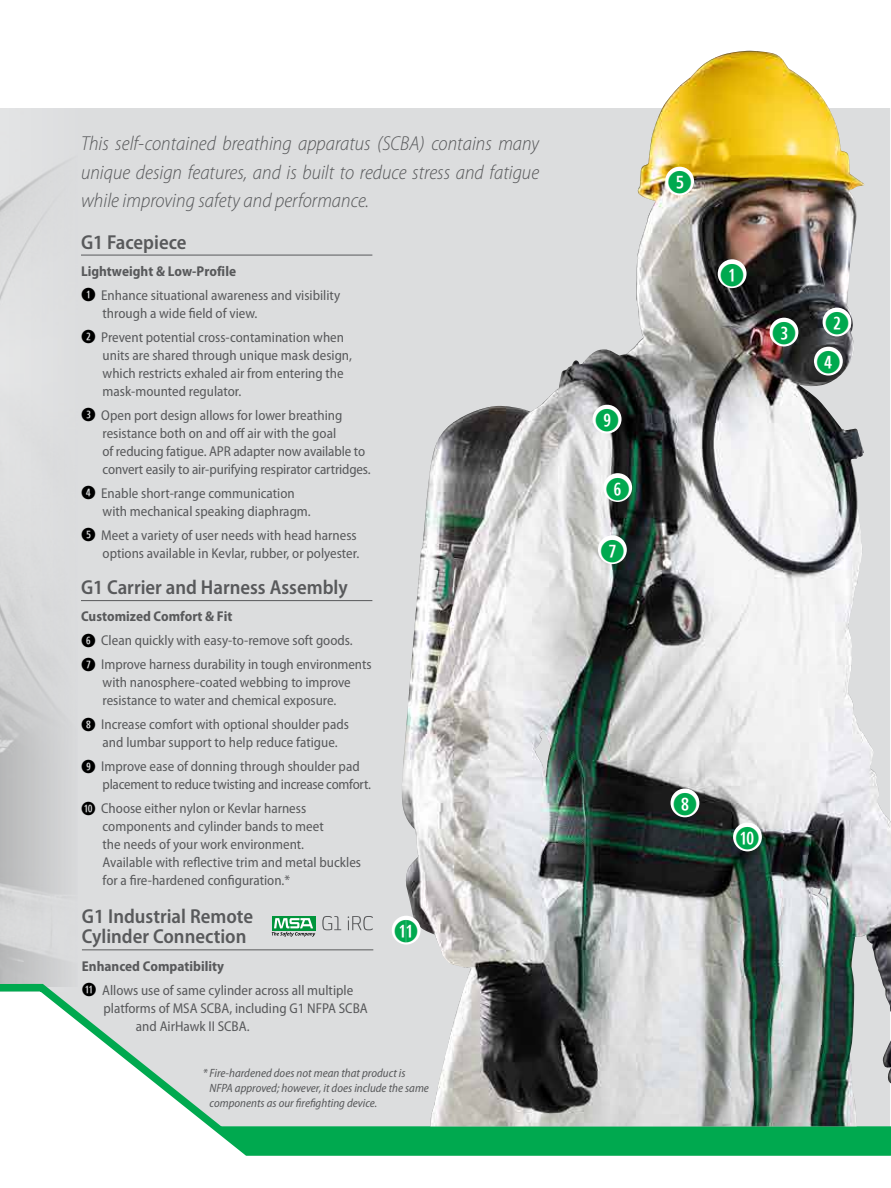
<style>
.page{position:relative;width:891px;height:1188px;background:#fff}
.page>*{position:absolute;margin:0;border:0;box-sizing:border-box;transform-origin:0 0}
.t1{font:700 30px "Combi Numerals Pro";color:#00a94f}
.t2{font:italic 300 semi-condensed 20.25px/28.5px "Myriad Pro";color:#58595b;text-align:justify}
.t3{font:600 semi-condensed 20.25px/20.2px "Myriad Pro";color:#58595b}
.t4{font:semi-condensed 14.25px/18px "Myriad Pro";color:#58595b}
.t5{font:semi-condensed 14.25px/18px "Myriad Pro";letter-spacing:-.02em;color:#58595b}
.t6{font:italic semi-condensed 12px/15px "Myriad Pro";color:#58595b}
.s1{font-weight:700}
.s2{font-family:"Combi Numerals Pro";font-weight:700;font-stretch:normal;font-size:18px;color:#000}
</style>
<div class="page">
<div style="left:81px;top:108px;width:319px;height:872px;background:#dcddde"></div>
<svg style="left:0;top:108px;width:81px;height:872px;background:#d6d7d8"></svg>
<svg style="left:0;top:980px;width:891px;height:176px"></svg>
<div style="left:217px;top:1126px;width:674px;height:27px;background:#00a94f"></div>
<img style="left:400px;top:54px;width:491px;height:1072px">
<hr style="left:81px;top:255px;width:291px;height:1px;background:#58595b">
<hr style="left:81px;top:600px;width:291px;height:1px;background:#58595b">
<hr style="left:82px;top:949px;width:291px;height:1px;background:#58595b">
<div style="left:718px;top:259px;width:29px;height:29px;background:#fff;border-radius:50%"></div>
<div style="left:823px;top:308px;width:28px;height:28px;background:#fff;border-radius:50%"></div>
<div style="left:770px;top:318px;width:28px;height:29px;background:#fff;border-radius:50%"></div>
<div style="left:665px;top:167px;width:29px;height:29px;background:#fff;border-radius:50%"></div>
<div style="left:598px;top:535px;width:29px;height:29px;background:#fff;border-radius:50%"></div>
<div style="left:603px;top:473px;width:29px;height:29px;background:#fff;border-radius:50%"></div>
<div style="left:593px;top:405px;width:29px;height:29px;background:#fff;border-radius:50%"></div>
<div style="left:733px;top:823px;width:29px;height:28px;background:#fff;border-radius:50%"></div>
<div style="left:392px;top:916px;width:29px;height:29px;background:#fff;border-radius:50%"></div>
<div style="left:671px;top:789px;width:28px;height:28px;background:#fff;border-radius:50%"></div>
<div style="left:814px;top:347px;width:29px;height:29px;background:#fff;border-radius:50%"></div>
<svg style="left:322px;top:916px;width:19px;height:14px"></svg>
<svg style="left:348px;top:916px;width:25px;height:14px"></svg>
<div style="left:272px;top:916px;width:43px;height:14px;background:#00953b"></div>
<svg style="left:272px;top:918px;width:43px;height:19px"></svg>
<h2 class="t2" style="left:81px;top:129px;width:460px">This self-contained breathing apparatus (SCBA) contains many unique design features, and is built to reduce stress and fatigue while improving safety and performance.</h2>
<h2 class="t3" style="left:81px;top:231px;width:107px">G1 Facepiece</h2>
<p class="t4" style="left:81px;top:259px;width:261px;line-height:24px"><span class="s1">Lightweight &amp; Low-Profile<br></span><span class="s2">Q</span> Enhance situational awareness and visibility</p>
<p class="t4" style="left:81px;top:301px;width:265px;line-height:24px;text-indent:22px">through a wide field of view.<br><span class="s2">W</span> Prevent potential cross-contamination when</p>
<p class="t4" style="left:103px;top:346px;width:251px">units are shared through unique mask design, which restricts exhaled air from entering the mask-mounted regulator.</p>
<p class="t4" style="left:103px;top:406px;width:270px;text-indent:-22px"><span class="s2">E</span> Open port design allows for lower breathing resistance both on and off air with the goal<br>of reducing fatigue. APR adapter now available to convert easily to air-purifying respirator cartridges.</p>
<p class="t4" style="left:103px;top:484px;width:210px;text-indent:-22px"><span class="s2">R</span> Enable short-range communication with mechanical speaking diaphragm.</p>
<p class="t4" style="left:81px;top:526px;width:280px;text-align:right"><span class="s2">T</span> Meet a variety of user needs with head harness options available in Kevlar, rubber, or polyester.</p>
<h2 class="t3" style="left:81px;top:577px;width:268px">G1 Carrier and Harness Assembly</h2>
<p class="t4" style="left:81px;top:604px;width:292px;line-height:24px"><span class="s1">Customized Comfort &amp; Fit<br></span><span class="s2">Y</span> Clean quickly with easy-to-remove soft goods.<br><span class="s2">U</span> Improve harness durability in tough environments</p>
<p class="t4" style="left:103px;top:673px;width:250px">with nanosphere-coated webbing to improve resistance to water and chemical exposure.</p>
<p class="t4" style="left:103px;top:715px;width:248px;text-indent:-22px"><span class="s2">I</span> Increase comfort with optional shoulder pads and lumbar support to help reduce fatigue.</p>
<p class="t5" style="left:103px;top:757px;width:270px;text-indent:-22px"><span class="s2">O</span> Improve ease of donning through shoulder pad placement to reduce twisting and increase comfort.</p>
<p class="t4" style="left:103px;top:800px;width:260px;text-indent:-22px"><span class="s2">A</span> Choose either nylon or Kevlar harness components and cylinder bands to meet<br>the needs of your work environment.<br>Available with reflective trim and metal buckles for a fire-hardened configuration.*</p>
<h2 class="t3" style="left:82px;top:906px;width:173px">G1 Industrial Remote<br>Cylinder Connection</h2>
<p class="t4" style="left:82px;top:954px;width:273px;line-height:24px"><span class="s1">Enhanced Compatibility<br></span><span class="s2">S</span> Allows use of same cylinder across all multiple</p>
<p class="t4" style="left:136px;top:999px;width:233px;text-indent:-32px">platforms of MSA SCBA, including G1 NFPA SCBA and AirHawk II SCBA.</p>
<h1 class="t1" style="left:394px;top:920px;width:26px">1!</h1>
<p class="t6" style="left:210px;top:1065px;width:221px;text-indent:-7px">* Fire-hardened does not mean that product is<br>NFPA approved; however, it does include the same components as our firefighting device.</p>
<h1 class="t1" style="left:595px;top:409px;width:26px">O</h1>
<h1 class="t1" style="left:605px;top:478px;width:26px">Y</h1>
<h1 class="t1" style="left:600px;top:540px;width:26px">U</h1>
<h1 class="t1" style="left:667px;top:171px;width:26px">T</h1>
<h1 class="t1" style="left:720px;top:264px;width:26px">Q</h1>
<h1 class="t1" style="left:772px;top:317px;width:79px">E W</h1>
<h1 class="t1" style="left:816px;top:351px;width:26px">R</h1>
<h1 class="t1" style="left:673px;top:793px;width:26px">I</h1>
<h1 class="t1" style="left:735px;top:827px;width:26px">A</h1>
</div>
